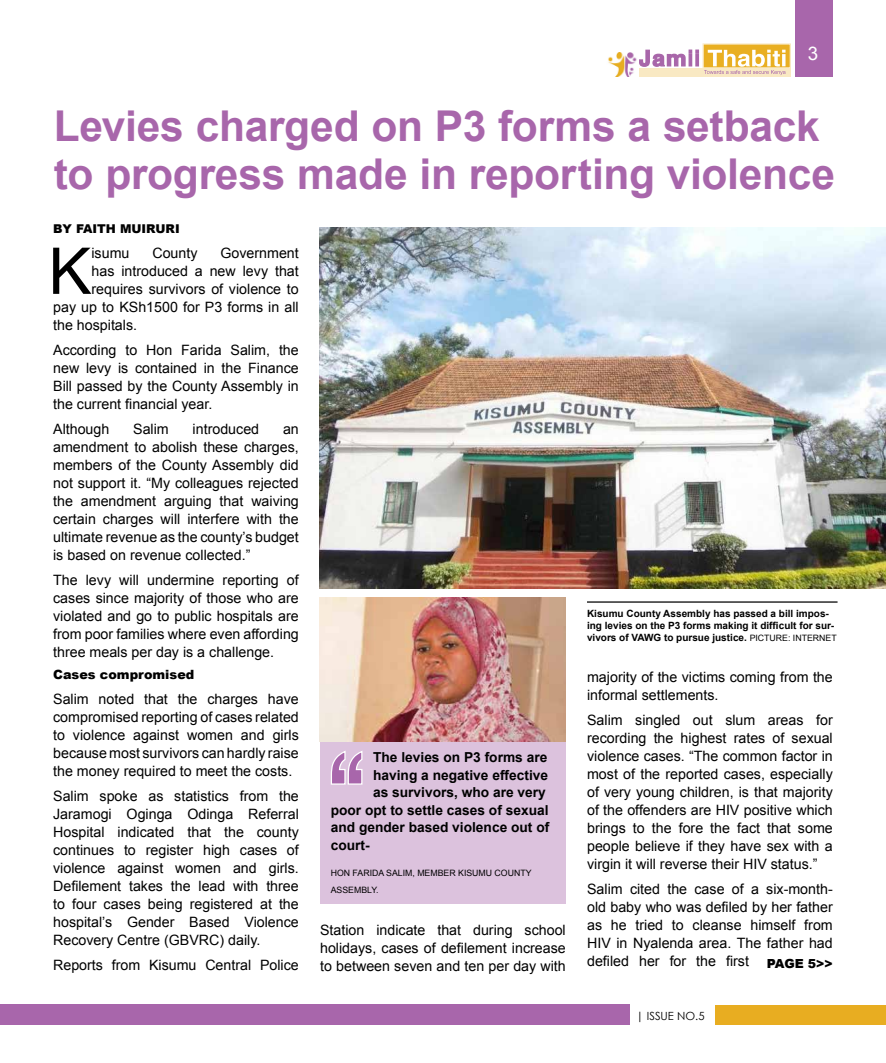
<style>
.page{position:relative;width:886px;height:1063px;background:#fff}
.page>*{position:absolute;margin:0;border:0;box-sizing:border-box;transform-origin:0 0}
.t1{font:64.5px "Arial";color:#000}
.t2{font:700 42.5px/48.8px "Arial";letter-spacing:-.005em;color:#a866ab}
.t3{font:18.75px "Arial";color:#fff}
.t4{font:14.25px/18px "Arial";color:#000;text-align:justify}
.t5{font:700 13.75px "Arial";color:#000}
.t6{font:900 12.75px "Arial";color:#000}
.t7{font:900 12.5px "Arial";color:#000}
.t8{font:900 12.12px "Arial";color:#000}
.t9{font:11.25px "Century Gothic";color:#000}
.t10{font:700 10px/12px "Arial";color:#000}
.t11{font:8.75px "Arial";color:#000}
.s1{font-weight:400;font-size:8.75px}
</style>
<div class="page">
<div style="left:795px;top:0;width:38px;height:77px;background:#a866ab"></div>
<div style="left:0;top:1005px;width:630px;height:20px;background:#a866ab"></div>
<div style="left:715px;top:1006px;width:171px;height:19px;background:#e8ad21"></div>
<img style="left:320px;top:227px;width:566px;height:361px">
<div style="left:613px;top:69px;width:178px;height:8px;background:#f9e9c3"></div>
<div style="left:702px;top:43px;width:89px;height:26px;background:#e9af22;border:1px solid #f9e9c3"></div>
<svg style="left:638px;top:49px;width:147px;height:26px"></svg>
<img style="left:608px;top:52px;width:30px;height:25px">
<hr style="left:587px;top:601px;width:250px;height:2px;background:#000">
<div style="left:320px;top:741px;width:246px;height:163px;background:#dcc2dd"></div>
<svg style="left:330px;top:750px;width:33px;height:35px"></svg>
<img style="left:320px;top:598px;width:246px;height:143px">
<h3 class="t3" style="left:808px;top:41px;width:12px">3</h3>
<h2 class="t2" style="left:54px;top:103px;width:783px">Levies charged on P3 forms a setback to progress made in reporting violence</h2>
<p class="t8" style="left:53px;top:220px;width:128px">By Faith Muiruri</p>
<h1 class="t1" style="left:48px;top:229px;width:45px">K</h1>
<p class="t4" style="left:91px;top:244px;width:40px">isumu</p>
<p class="t4" style="left:152px;top:244px;width:47px">County</p>
<p class="t4" style="left:220px;top:244px;width:80px">Government</p>
<p class="t4" style="left:91px;top:262px;width:209px">has introduced a new levy that</p>
<p class="t4" style="left:91px;top:280px;width:209px">requires survivors of violence to</p>
<p class="t4" style="left:53px;top:298px;width:247px">pay up to KSh1500 for P3 forms in all</p>
<p class="t4" style="left:53px;top:316px;width:85px">the hospitals.</p>
<p class="t4" style="left:53px;top:341px;width:247px">According to Hon Farida Salim, the new levy is contained in the Finance Bill passed by the County Assembly in the current financial year.</p>
<p class="t4" style="left:53px;top:420px;width:58px">Although</p>
<p class="t4" style="left:133px;top:420px;width:37px">Salim</p>
<p class="t4" style="left:193px;top:420px;width:68px">introduced</p>
<p class="t4" style="left:53px;top:420px;width:247px;text-indent:230px">an amendment to abolish these charges, members of the County Assembly did not support it. “My colleagues rejected the amendment arguing that waiving certain charges will interfere with the ultimate revenue as the county’s budget is based on revenue collected.”</p>
<p class="t4" style="left:53px;top:571px;width:247px">The levy will undermine reporting of cases since majority of those who are violated and go to public hospitals are from poor families where even affording three meals per day is a challenge.</p>
<p class="t6" style="left:53px;top:665px;width:143px">Cases compromised</p>
<p class="t4" style="left:53px;top:690px;width:247px">Salim noted that the charges have compromised reporting of cases related to violence against women and girls because most survivors can hardly raise the money required to meet the costs.</p>
<p class="t4" style="left:53px;top:787px;width:247px">Salim spoke as statistics from the Jaramogi Oginga Odinga Referral Hospital indicated that the county continues to register high cases of violence against women and girls.<br>Defilement takes the lead with three to four cases being registered at the hospital’s Gender Based Violence Recovery Centre (GBVRC) daily.</p>
<p class="t4" style="left:53px;top:956px;width:247px">Reports from Kisumu Central Police</p>
<p class="t10" style="left:587px;top:608px;width:249px">Kisumu County Assembly has passed a bill impos&shy;ing levies on the P3 forms making it difficult for sur&shy;vivors of VAWG to pursue justice. <span class="s1">PICTURE: internet</span></p>
<p class="t4" style="left:587px;top:668px;width:247px">majority of the victims coming from the informal settlements.</p>
<p class="t4" style="left:587px;top:711px;width:247px">Salim singled out slum areas for recording the highest rates of sexual violence cases. “The common factor in most of the reported cases, especially of very young children, is that majority of the offenders are HIV positive which brings to the fore the fact that some people believe if they have sex with a virgin it will reverse their HIV status.”</p>
<p class="t4" style="left:587px;top:880px;width:247px">Salim cited the case of a six-month&shy;old baby who was defiled by her father as he tried to cleanse himself from HIV in Nyalenda area. The father had defiled her for the first</p>
<p class="t5" style="left:373px;top:748px;width:176px">The levies on P3 forms are</p>
<p class="t5" style="left:373px;top:766px;width:176px">having a negative effective</p>
<p class="t5" style="left:373px;top:783px;width:174px">as survivors, who are very</p>
<p class="t5" style="left:331px;top:801px;width:219px">poor opt to settle cases of sexual</p>
<p class="t5" style="left:331px;top:818px;width:220px">and gender based violence out of</p>
<p class="t5" style="left:331px;top:836px;width:40px">court-</p>
<p class="t11" style="left:331px;top:868px;width:34px">Hon Farida</p>
<p class="t11" style="left:386px;top:868px;width:12px">Salim</p>
<p class="t11" style="left:412px;top:868px;width:20px">, Member</p>
<p class="t11" style="left:458px;top:868px;width:13px">Kisumu</p>
<p class="t11" style="left:495px;top:868px;width:14px">Count</p>
<p class="t11" style="left:526px;top:868px;width:7px">y</p>
<p class="t11" style="left:331px;top:884px;width:13px">Assembl</p>
<p class="t11" style="left:371px;top:884px;width:9px">y.</p>
<p class="t4" style="left:320px;top:921px;width:247px">Station indicate that during school holidays, cases of defilement increase to between seven and ten per day with</p>
<p class="t7" style="left:767px;top:954px;width:67px">PAGE 5&gt;&gt;</p>
<p class="t9" style="left:636px;top:1008px;width:70px">| ISSUE NO.5</p>
</div>
